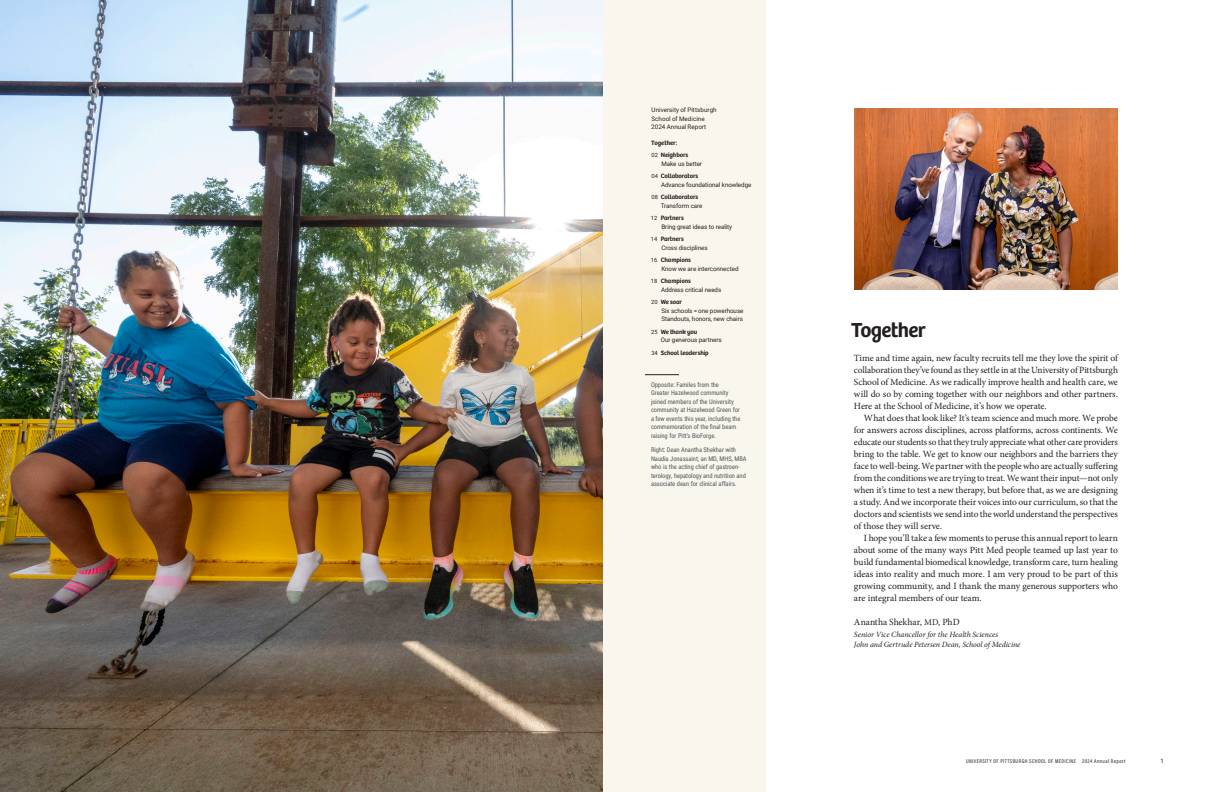
<style>
.page{position:relative;width:1206px;height:792px;background:#fff}
.page>*{position:absolute;margin:0;border:0;box-sizing:border-box;transform-origin:0 0}
.BODY_9_5_12_no_indnet{font:600 21px "Bree";letter-spacing:-.03em;color:#231f20}
.BODY_9_5_12{font:9.5px/12px "Minion Pro";letter-spacing:-.01em;color:#231f20;text-align:justify}
.BODY_9_5_12_no_indnet-2{font:9.5px/12px "Minion Pro";letter-spacing:-.015em;color:#231f20;text-align:justify}
.BODY_9_5_12-2{font:italic 8px/10px "Minion Pro";letter-spacing:-.005em;color:#231f20}
.t1{font:6.5px/8.5px "Roboto Condensed";letter-spacing:-.01em;color:#52565c}
.TOC_list{font:600 6.5px "Bree";letter-spacing:-.015em;color:#231f20}
.TOC_list-2{font:6.2px/8.5px "Roboto";letter-spacing:-.01em;color:#231f20}
.t2{font:6px "Roboto";color:#231f20}
.t3{font:5.5px "Acumin Pro Cond";letter-spacing:.07em;color:#231f20}
.s1{font-family:"Roboto";font-weight:400;font-size:5.8px}
.s2{font-size:8.8px}
</style>
<div class="page">
<div style="left:603px;top:0;width:163px;height:792px;background:#f9f7ed"></div>
<hr style="left:645px;top:375px;width:34px;height:1px;background:#231f20">
<img style="left:854px;top:108px;width:264px;height:181px">
<img style="left:0;top:0;width:603px;height:792px">
<p class="TOC_list-2" style="left:651px;top:106px;width:67px">University of Pittsburgh<br>School of Medicine<br>2024 Annual Report</p>
<p class="TOC_list" style="left:651px;top:138px;width:28px">Together:</p>
<p class="TOC_list" style="left:652px;top:150px;width:38px"><span class="s1">02</span> Neighbors</p>
<p class="TOC_list-2" style="left:661px;top:159px;width:42px">Make us better</p>
<p class="TOC_list" style="left:652px;top:171px;width:48px"><span class="s1">04</span> Collaborators</p>
<p class="TOC_list-2" style="left:661px;top:180px;width:92px">Advance foundational knowledge</p>
<p class="TOC_list" style="left:652px;top:192px;width:48px"><span class="s1">08</span> Collaborators</p>
<p class="TOC_list-2" style="left:661px;top:201px;width:43px">Transform care</p>
<p class="TOC_list" style="left:651px;top:213px;width:34px"><span class="s1">12</span> Partners</p>
<p class="TOC_list-2" style="left:661px;top:222px;width:72px">Bring great ideas to reality</p>
<p class="TOC_list" style="left:651px;top:234px;width:34px"><span class="s1">14</span> Partners</p>
<p class="TOC_list-2" style="left:661px;top:243px;width:48px">Cross disciplines</p>
<p class="TOC_list" style="left:651px;top:255px;width:41px"><span class="s1">16</span> Champions</p>
<p class="TOC_list-2" style="left:661px;top:264px;width:79px">Know we are interconnected</p>
<p class="TOC_list" style="left:651px;top:276px;width:41px"><span class="s1">18</span> Champions</p>
<p class="TOC_list-2" style="left:661px;top:285px;width:62px">Address critical needs</p>
<p class="TOC_list" style="left:651px;top:297px;width:32px"><span class="s1">20</span> We soar</p>
<p class="TOC_list-2" style="left:661px;top:306px;width:84px">Six schools = one powerhouse<br>Standouts, honors, new chairs</p>
<p class="TOC_list" style="left:651px;top:327px;width:48px"><span class="s1">25</span> We thank you</p>
<p class="TOC_list-2" style="left:661px;top:336px;width:62px">Our generous partners</p>
<p class="TOC_list" style="left:651px;top:348px;width:59px"><span class="s1">34</span> School leadership</p>
<p class="t1" style="left:651px;top:380px;width:91px">Opposite: Familes from the<br>Greater Hazelwood community joined members of the University community at Hazelwood Green for a few events this year, including the commemoration of the final beam raising for Pitt’s BioForge.</p>
<p class="t1" style="left:651px;top:446px;width:97px">Right: Dean Anantha Shekhar with Naudia Jonassaint, an MD, MHS, MBA who is the acting chief of gastroen&shy;terology, hepatology and nutrition and associate dean for clinical affairs.</p>
<p class="BODY_9_5_12_no_indnet" style="left:851px;top:314px;width:76px">Together</p>
<p class="BODY_9_5_12_no_indnet-2" style="left:854px;top:352px;width:266px">Time and time again, new faculty recruits tell me they love the spirit of collaboration they’ve found as they settle in at the University of Pittsburgh School of Medicine. As we radically improve health and health care, we will do so by coming together with our neighbors and other partners.<br>Here at the School of Medicine, it’s how we operate.</p>
<p class="BODY_9_5_12" style="left:854px;top:412px;width:266px;text-indent:10px">What does that look like? It’s team science and much more. We probe for answers across disciplines, across platforms, across continents. We educate our students so that they truly appreciate what other care providers bring to the table. We get to know our neighbors and the barriers they face to well-being. We partner with the people who are actually suffering from the conditions we are trying to treat. We want their input—not only when it’s time to test a new therapy, but before that, as we are designing a study. And we incorporate their voices into our curriculum, so that the doctors and scientists we send into the world understand the perspectives of those they will serve.</p>
<p class="BODY_9_5_12" style="left:854px;top:532px;width:266px;text-indent:10px">I hope you’ll take a few moments to peruse this annual report to learn about some of the many ways Pitt Med people teamed up last year to build fundamental biomedical knowledge, transform care, turn healing ideas into reality and much more. I am very proud to be part of this growing community, and I thank the many generous supporters who are integral members of our team.</p>
<p class="BODY_9_5_12" style="left:854px;top:616px;width:107px">Anantha Shekhar, <span class="s2">MD</span>, PhD</p>
<p class="BODY_9_5_12-2" style="left:854px;top:629px;width:168px">Senior Vice Chancellor for the Health Sciences<br>John and Gertrude Petersen Dean, School of Medicine</p>
<p class="t3" style="left:966px;top:758px;width:161px">UNIVERSITY OF PITTSBURGH SCHOOL OF MEDICINE 2024 Annual Report</p>
<p class="t2" style="left:1161px;top:757px;width:5px">1</p>
</div>
